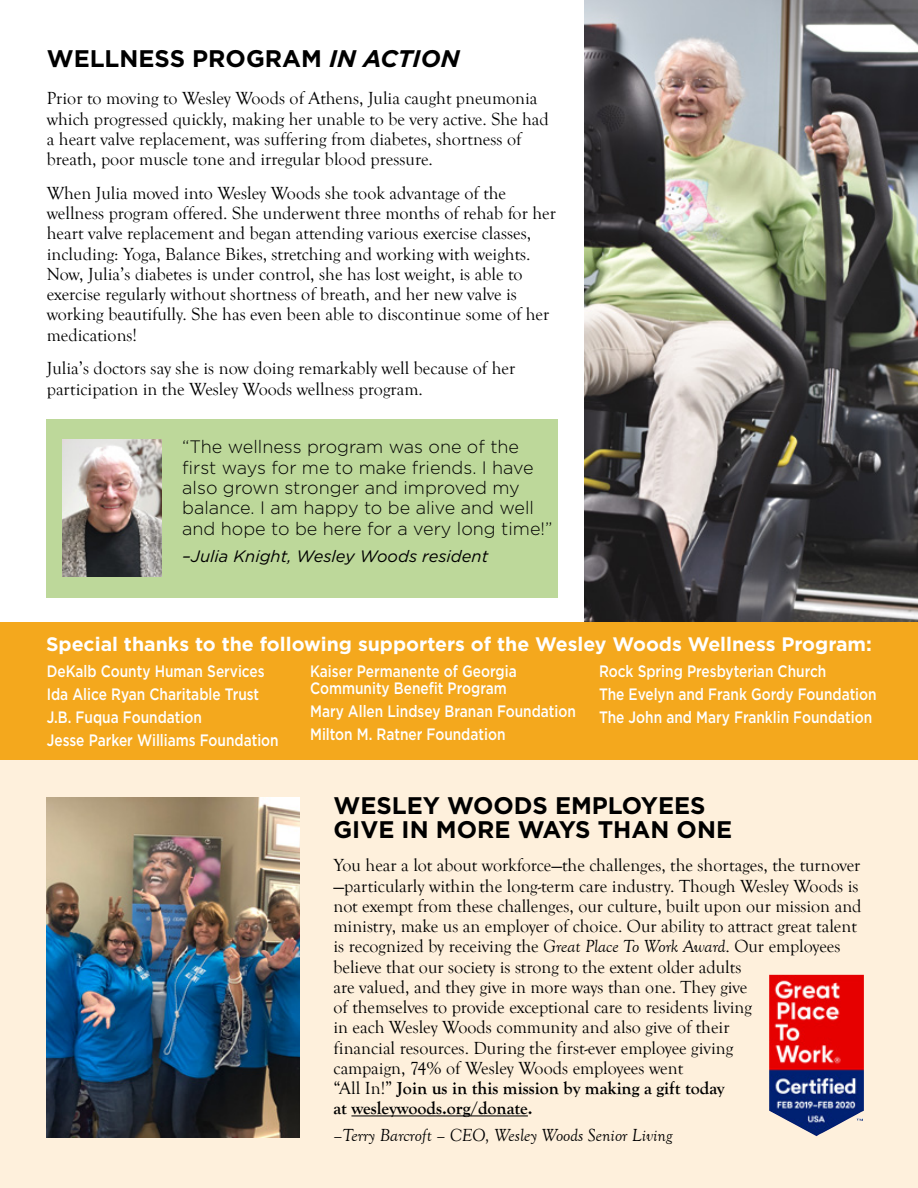
<style>
.page{position:relative;width:918px;height:1188px;background:#fff}
.page>*{position:absolute;margin:0;border:0;box-sizing:border-box;transform-origin:0 0}
.headline_no_subtitle{font:700 24px/24px "Gotham";color:#000}
.sidebar_sub_centered{font:700 19.5px "Gotham";color:#fff}
.byline_at_end{font:18px/20.2px "Goudy Old Style T";color:#000}
.body_copy{font:18px/20.2px "Goudy Old Style T";color:#000}
.body_copy_no_byline{font:18px/20.2px "Goudy Old Style T";color:#000}
.pull_out_quotes_12_p{font:300 18px/20.4px "Gotham";color:#000}
.byline_at_end-2{font:italic 18px "Goudy Old Style T";color:#000}
.san_subs_for_list_wh{font:500 16.5px/16.5px "Gotham";color:#fff;scale:.83 1}
.pull_out_quotee_name{font:italic 16.5px "Gotham";color:#000}
.s1{font-style:italic}
.s2{font-weight:700}
</style>
<div class="page">
<div style="left:0;top:632px;width:918px;height:556px;background:#fef0dc"></div>
<div style="left:47px;top:419px;width:511px;height:178px;background:#bdd89a"></div>
<img style="left:63px;top:440px;width:99px;height:137px">
<img style="left:585px;top:0;width:333px;height:622px">
<img style="left:47px;top:797px;width:253px;height:341px">
<hr style="left:351px;top:1115px;width:177px;height:1px;background:#000">
<div style="left:0;top:622px;width:918px;height:138px;background:#f4a81d"></div>
<img style="left:769px;top:975px;width:95px;height:161px">
<p class="headline_no_subtitle" style="left:47px;top:47px;width:414px">WELLNESS PROGRAM <span class="s1">IN ACTION</span></p>
<p class="body_copy_no_byline" style="left:47px;top:89px;width:504px">Prior to moving to Wesley Woods of Athens, Julia caught pneumonia which progressed quickly, making her unable to be very active. She had a heart valve replacement, was suffering from diabetes, shortness of breath, poor muscle tone and irregular blood pressure.</p>
<p class="body_copy" style="left:47px;top:183px;width:511px">When Julia moved into Wesley Woods she took advantage of the wellness program offered. She underwent three months of rehab for her heart valve replacement and began attending various exercise classes, including: Yoga, Balance Bikes, stretching and working with weights.<br>Now, Julia’s diabetes is under control, she has lost weight, is able to exercise regularly without shortness of breath, and her new valve is working beautifully. She has even been able to discontinue some of her medications!</p>
<p class="body_copy" style="left:47px;top:359px;width:470px">Julia’s doctors say she is now doing remarkably well because of her participation in the Wesley Woods wellness program.</p>
<p class="pull_out_quotes_12_p" style="left:182px;top:436px;width:372px">“The wellness program was one of the first ways for me to make friends. I have also grown stronger and improved my balance. I am happy to be alive and well and hope to be here for a very long time!”</p>
<p class="pull_out_quotee_name" style="left:182px;top:546px;width:308px">–Julia Knight, Wesley Woods resident</p>
<p class="sidebar_sub_centered" style="left:46px;top:632px;width:827px">Special thanks to the following supporters of the Wesley Woods Wellness Program:</p>
<p class="san_subs_for_list_wh" style="left:47px;top:663px;width:264px">DeKalb County Human Services</p>
<p class="san_subs_for_list_wh" style="left:47px;top:686px;width:257px">Ida Alice Ryan Charitable Trust</p>
<p class="san_subs_for_list_wh" style="left:47px;top:709px;width:188px">J.B. Fuqua Foundation</p>
<p class="san_subs_for_list_wh" style="left:47px;top:732px;width:281px">Jesse Parker Williams Foundation</p>
<p class="san_subs_for_list_wh" style="left:310px;top:663px;width:250px">Kaiser Permanente of Georgia<br>Community Benefit Program</p>
<p class="san_subs_for_list_wh" style="left:310px;top:702px;width:322px">Mary Allen Lindsey Branan Foundation</p>
<p class="san_subs_for_list_wh" style="left:310px;top:725px;width:237px">Milton M. Ratner Foundation</p>
<p class="san_subs_for_list_wh" style="left:599px;top:663px;width:275px">Rock Spring Presbyterian Church</p>
<p class="san_subs_for_list_wh" style="left:599px;top:686px;width:336px">The Evelyn and Frank Gordy Foundation</p>
<p class="san_subs_for_list_wh" style="left:599px;top:709px;width:331px">The John and Mary Franklin Foundation</p>
<p class="headline_no_subtitle" style="left:333px;top:793px;width:400px">WESLEY WOODS EMPLOYEES<br>GIVE IN MORE WAYS THAN ONE</p>
<p class="byline_at_end" style="left:333px;top:856px;width:530px">You hear a lot about workforce—the challenges, the shortages, the turnover —particularly within the long-term care industry. Though Wesley Woods is not exempt from these challenges, our culture, built upon our mission and ministry, make us an employer of choice. Our ability to attract great talent is recognized by receiving the <span class="s1">Great Place To Work Award</span>. Our employees believe that our society is strong to the extent older adults<br>are valued, and they give in more ways than one. They give<br>of themselves to provide exceptional care to residents living<br>in each Wesley Woods community and also give of their<br>financial resources. During the first-ever employee giving<br>campaign, 74% of Wesley Woods employees went<br>“All In!” <span class="s2">Join us in this mission by making a gift today<br>at wesleywoods.org/donate.</span></p>
<p class="byline_at_end-2" style="left:333px;top:1126px;width:340px">–Terry Barcroft – CEO, Wesley Woods Senior Living</p>
</div>
